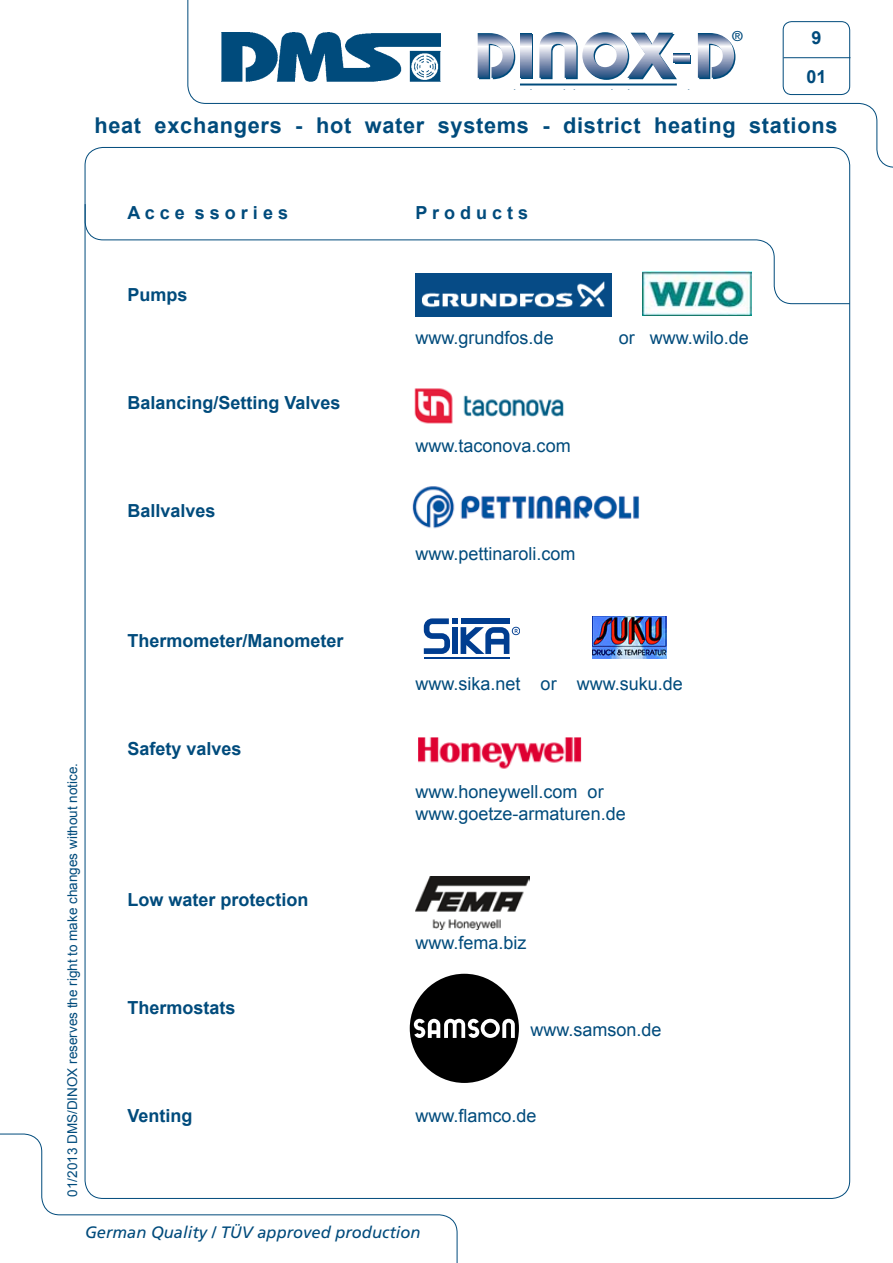
<style>
.page{position:relative;width:893px;height:1263px;background:#fff}
.page>*{position:absolute;margin:0;border:0;box-sizing:border-box;transform-origin:0 0}
.t1{font:700 21.75px "Arial";letter-spacing:.03em;color:#004b7c}
.t2{font:18px/21.6px "Arial";color:#004b7c}
.t3{font:700 18px/39px "Arial";color:#004b7c}
.t4{font:italic 16.5px "Frutiger";color:#004b7c}
.t5{font:500 14.25px "Bauhaus";color:#004b7c}
.t6{font:13.5px "Arial";color:#004b7c}
</style>
<div class="page">
<svg style="left:187px;top:0;width:706px;height:168px"></svg>
<img style="left:217px;top:32px;width:223px;height:51px">
<hr style="left:520px;top:84px;width:157px;height:2px;background:#004b7c">
<svg style="left:521px;top:34px;width:11px;height:45px"></svg>
<svg style="left:677px;top:55px;width:14px;height:8px"></svg>
<svg style="left:478px;top:33px;width:37px;height:46px"></svg>
<svg style="left:520px;top:33px;width:11px;height:45px"></svg>
<svg style="left:539px;top:32px;width:138px;height:48px"></svg>
<svg style="left:698px;top:33px;width:37px;height:46px"></svg>
<svg style="left:673px;top:53px;width:16px;height:9px"></svg>
<svg style="left:0;top:1133px;width:458px;height:130px"></svg>
<div style="left:783px;top:21px;width:67px;height:74px;border:1px solid #004b7c;border-radius:9px"></div>
<hr style="left:783px;top:57px;width:67px;height:1px;background:#004b7c">
<svg style="left:84px;top:203px;width:766px;height:101px"></svg>
<img style="left:415px;top:274px;width:197px;height:42px">
<img style="left:415px;top:876px;width:114px;height:53px">
<img style="left:414px;top:388px;width:150px;height:36px">
<hr style="left:424px;top:657px;width:85px;height:2px;background:#003d90">
<svg style="left:424px;top:618px;width:96px;height:36px"></svg>
<img style="left:593px;top:616px;width:73px;height:43px">
<img style="left:412px;top:486px;width:228px;height:43px">
<div style="left:410px;top:974px;width:109px;height:109px;background:#000;border-radius:50%"></div>
<svg style="left:481px;top:1019px;width:19px;height:19px"></svg>
<div style="left:484px;top:1022px;width:12px;height:12px;background:#000;border-radius:50%"></div>
<svg style="left:502px;top:1018px;width:13px;height:20px"></svg>
<svg style="left:414px;top:1019px;width:65px;height:19px"></svg>
<img style="left:642px;top:272px;width:109px;height:44px">
<img style="left:418px;top:737px;width:164px;height:32px">
<p class="t5" style="left:732px;top:27px;width:13px">®</p>
<p class="t3" style="left:806px;top:19px;width:22px">9<br>01</p>
<p class="t1" style="left:94px;top:111px;width:745px">heat exchangers - hot water systems - district heating stations</p>
<p class="t3" style="left:128px;top:194px;width:162px">A c c e s s o r i e s</p>
<p class="t3" style="left:416px;top:194px;width:114px">P r o d u c t s</p>
<p class="t6" style="left:63px;top:1197px;width:435px;rotate:-90deg">01/2013 DMS/DINOX reserves the right to make changes without notice.</p>
<p class="t3" style="left:128px;top:276px;width:62px">Pumps</p>
<p class="t3" style="left:128px;top:384px;width:215px">Balancing/Setting Valves</p>
<p class="t3" style="left:128px;top:492px;width:90px">Ballvalves</p>
<p class="t3" style="left:128px;top:622px;width:218px">Thermometer/Manometer</p>
<p class="t3" style="left:128px;top:730px;width:116px">Safety valves</p>
<p class="t3" style="left:128px;top:881px;width:183px">Low water protection</p>
<p class="t3" style="left:128px;top:989px;width:110px">Thermostats</p>
<p class="t2" style="left:416px;top:327px;width:140px">www.grundfos.de</p>
<p class="t2" style="left:619px;top:327px;width:131px">or www.wilo.de</p>
<p class="t2" style="left:416px;top:435px;width:157px">www.taconova.com</p>
<p class="t2" style="left:416px;top:543px;width:162px">www.pettinaroli.com</p>
<p class="t2" style="left:416px;top:673px;width:269px">www.sika.net or www.suku.de</p>
<p class="t2" style="left:416px;top:781px;width:212px">www.honeywell.com or www.goetze-armaturen.de</p>
<p class="t2" style="left:416px;top:932px;width:113px">www.fema.biz</p>
<p class="t2" style="left:531px;top:1019px;width:133px">www.samson.de</p>
<p class="t3" style="left:128px;top:1097px;width:67px">Venting</p>
<p class="t2" style="left:416px;top:1105px;width:123px">www.flamco.de</p>
<p class="t4" style="left:85px;top:1223px;width:337px">German Quality / TÜV approved production</p>
</div>
